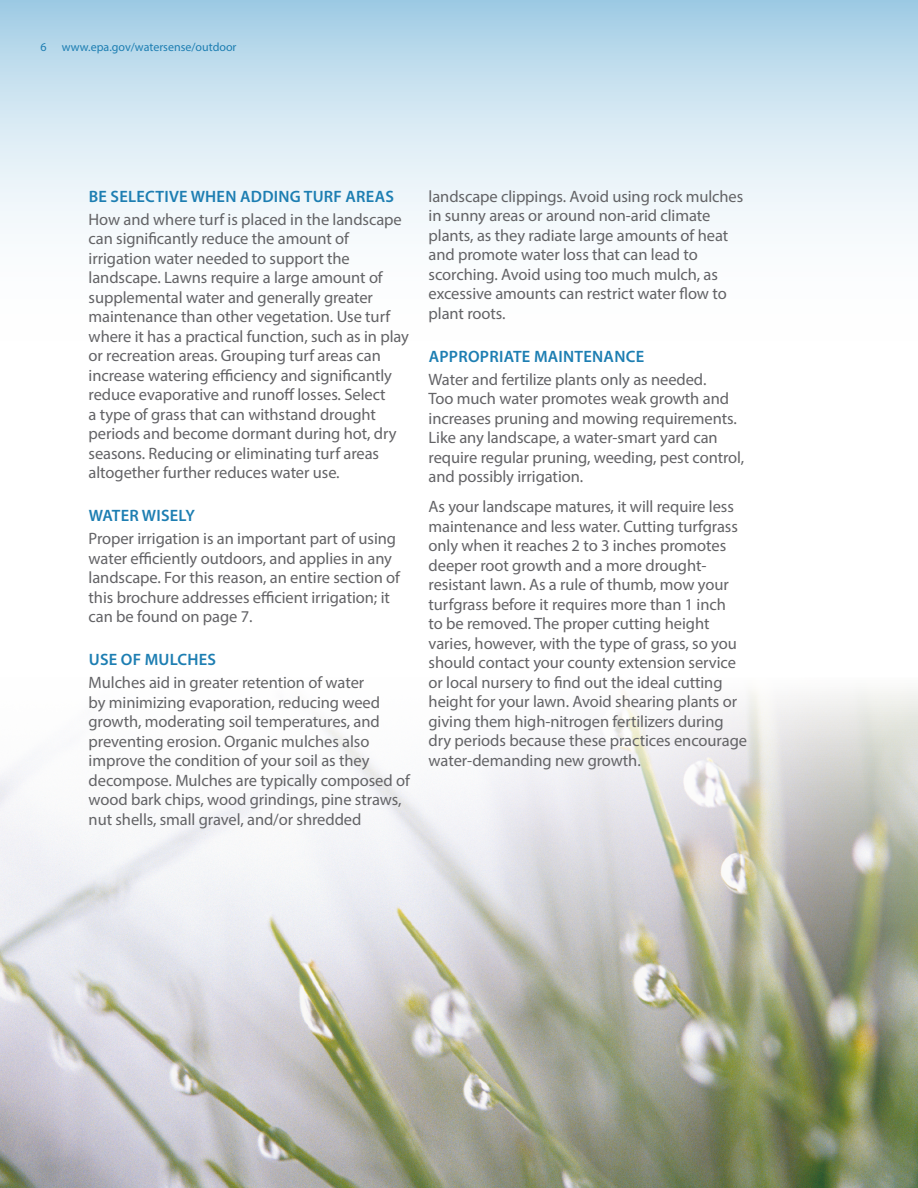
<style>
.page{position:relative;width:918px;height:1188px;background:#fff}
.page>*{position:absolute;margin:0;border:0;box-sizing:border-box;transform-origin:0 0}
.body{font:16.5px/19.5px "Myriad Pro";letter-spacing:-.005em;color:#636366}
.section_head{font:600 16.5px "Myriad Pro";letter-spacing:.015em;color:#1d7eb2}
.t1{font:12px "Myriad Pro";color:#1d7eb2}
</style>
<div class="page">
<svg style="left:0;top:0;width:918px;height:228px;background:#d0e5f1"></svg>
<img style="left:0;top:689px;width:918px;height:499px">
<p class="t1" style="left:40px;top:40px;width:8px">6</p>
<p class="t1" style="left:62px;top:40px;width:176px">www.epa.gov/watersense/outdoor</p>
<p class="section_head" style="left:89px;top:186px;width:307px">BE SELECTIVE WHEN ADDING TURF AREAS</p>
<p class="body" style="left:89px;top:209px;width:322px">How and where turf is placed in the landscape can significantly reduce the amount of irrigation water needed to support the landscape. Lawns require a large amount of supplemental water and generally greater maintenance than other vegetation. Use turf where it has a practical function, such as in play or recreation areas. Grouping turf areas can increase watering efficiency and significantly reduce evaporative and runoff losses. Select<br>a type of grass that can withstand drought periods and become dormant during hot, dry seasons. Reducing or eliminating turf areas altogether further reduces water use.</p>
<p class="section_head" style="left:89px;top:505px;width:108px">WATER WISELY</p>
<p class="body" style="left:89px;top:529px;width:313px">Proper irrigation is an important part of using water efficiently outdoors, and applies in any landscape. For this reason, an entire section of this brochure addresses efficient irrigation; it can be found on page 7.</p>
<p class="section_head" style="left:89px;top:649px;width:129px">USE OF MULCHES</p>
<p class="body" style="left:89px;top:673px;width:323px">Mulches aid in greater retention of water<br>by minimizing evaporation, reducing weed growth, moderating soil temperatures, and preventing erosion. Organic mulches also improve the condition of your soil as they decompose. Mulches are typically composed of wood bark chips, wood grindings, pine straws, nut shells, small gravel, and/or shredded</p>
<p class="body" style="left:429px;top:186px;width:316px">landscape clippings. Avoid using rock mulches in sunny areas or around non-arid climate plants, as they radiate large amounts of heat and promote water loss that can lead to scorching. Avoid using too much mulch, as excessive amounts can restrict water flow to plant roots.</p>
<p class="section_head" style="left:429px;top:346px;width:217px">APPROPRIATE MAINTENANCE</p>
<p class="body" style="left:429px;top:369px;width:317px">Water and fertilize plants only as needed.<br>Too much water promotes weak growth and increases pruning and mowing requirements.<br>Like any landscape, a water-smart yard can require regular pruning, weeding, pest control, and possibly irrigation.</p>
<p class="body" style="left:429px;top:497px;width:320px">As your landscape matures, it will require less maintenance and less water. Cutting turfgrass only when it reaches 2 to 3 inches promotes deeper root growth and a more drought&shy;resistant lawn. As a rule of thumb, mow your turfgrass before it requires more than 1 inch<br>to be removed. The proper cutting height varies, however, with the type of grass, so you should contact your county extension service or local nursery to find out the ideal cutting height for your lawn. Avoid shearing plants or giving them high-nitrogen fertilizers during dry periods because these practices encourage water-demanding new growth.</p>
</div>
